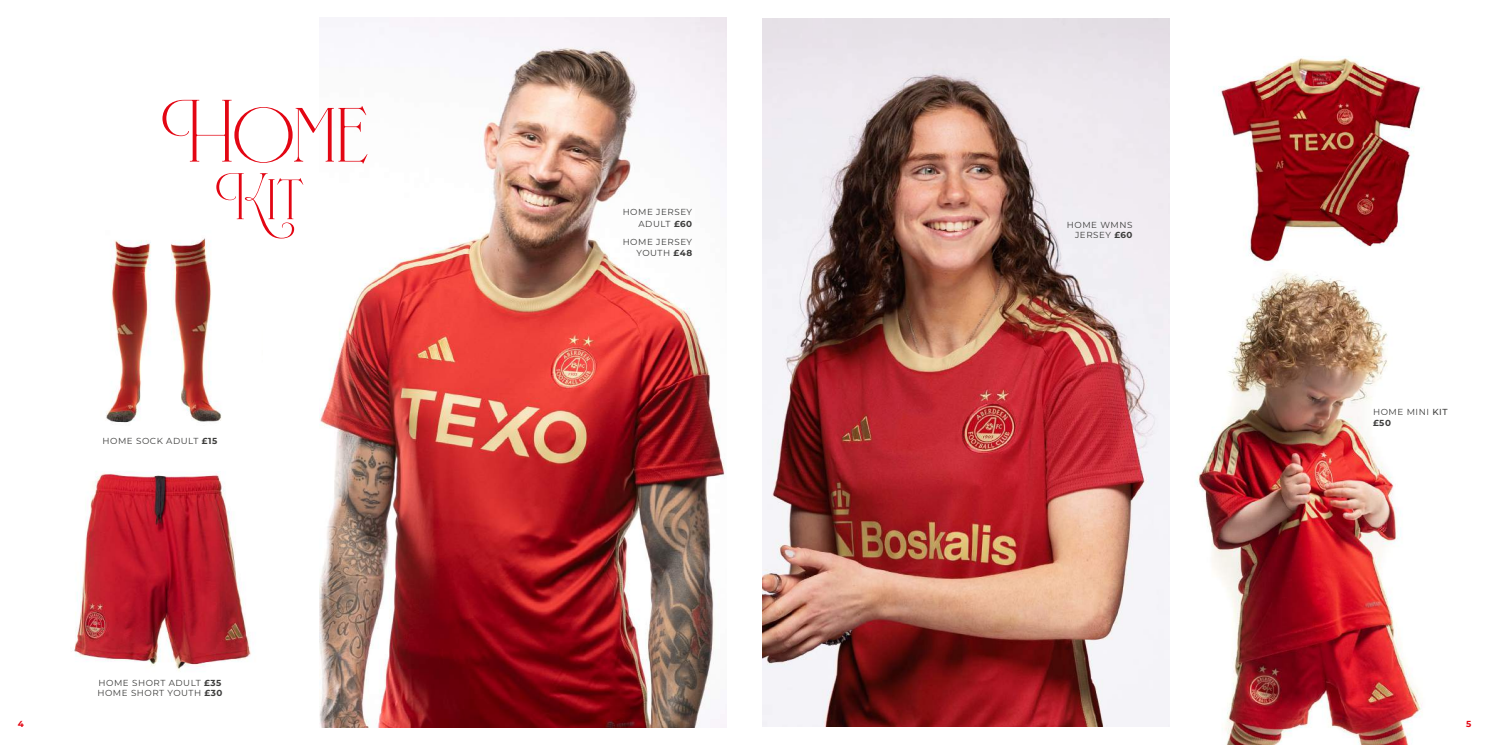
<style>
.page{position:relative;width:1489px;height:745px;background:#fff}
.page>*{position:absolute;margin:0;border:0;box-sizing:border-box;transform-origin:0 0}
.t1{font:700 117.5px "Fleur";color:#e30613}
.t2{font:700 87.5px "Fleur";color:#e30613}
.t3{font:8.75px/11.2px "Montserrat";letter-spacing:.06em;color:#3c3c3b;text-align:right}
.t4{font:700 8.75px "Montserrat";color:#e30613}
.s1{font-weight:700}
.s2{font-weight:500}
</style>
<div class="page">
<img style="left:1091px;top:266px;width:331px;height:478px">
<img style="left:320px;top:18px;width:406px;height:708px">
<img style="left:74px;top:471px;width:177px;height:200px">
<img style="left:106px;top:238px;width:116px;height:185px">
<img style="left:1203px;top:56px;width:221px;height:213px">
<img style="left:762px;top:18px;width:406px;height:708px">
<h1 class="t1" style="left:165px;top:58px;width:204px">Home</h1>
<h2 class="t2" style="left:218px;top:142px;width:87px">Kit</h2>
<p class="t3" style="left:102px;top:434px;width:116px">HOME SOCK ADULT <span class="s1">£15</span></p>
<p class="t4" style="left:18px;top:717px;width:8px">4</p>
<p class="t3" style="left:97px;top:677px;width:127px;line-height:10px;text-align:left">HOME SHORT ADULT <span class="s1">£35<br></span>HOME SHORT YOUTH <span class="s1">£30</span></p>
<p class="t3" style="left:622px;top:206px;width:71px">HOME JERSEY<br>ADULT <span class="s1">£60</span></p>
<p class="t3" style="left:622px;top:236px;width:71px">HOME JERSEY<br>YOUTH <span class="s1">£48</span></p>
<p class="t3" style="left:1066px;top:219px;width:67px;line-height:10px">HOME WMNS<br>JERSEY <span class="s1">£60</span></p>
<p class="t3" style="left:1372px;top:406px;width:76px;text-align:left">HOME MINI <span class="s2">KIT </span><span class="s1">£50</span></p>
<p class="t4" style="left:1465px;top:717px;width:7px">5</p>
</div>
